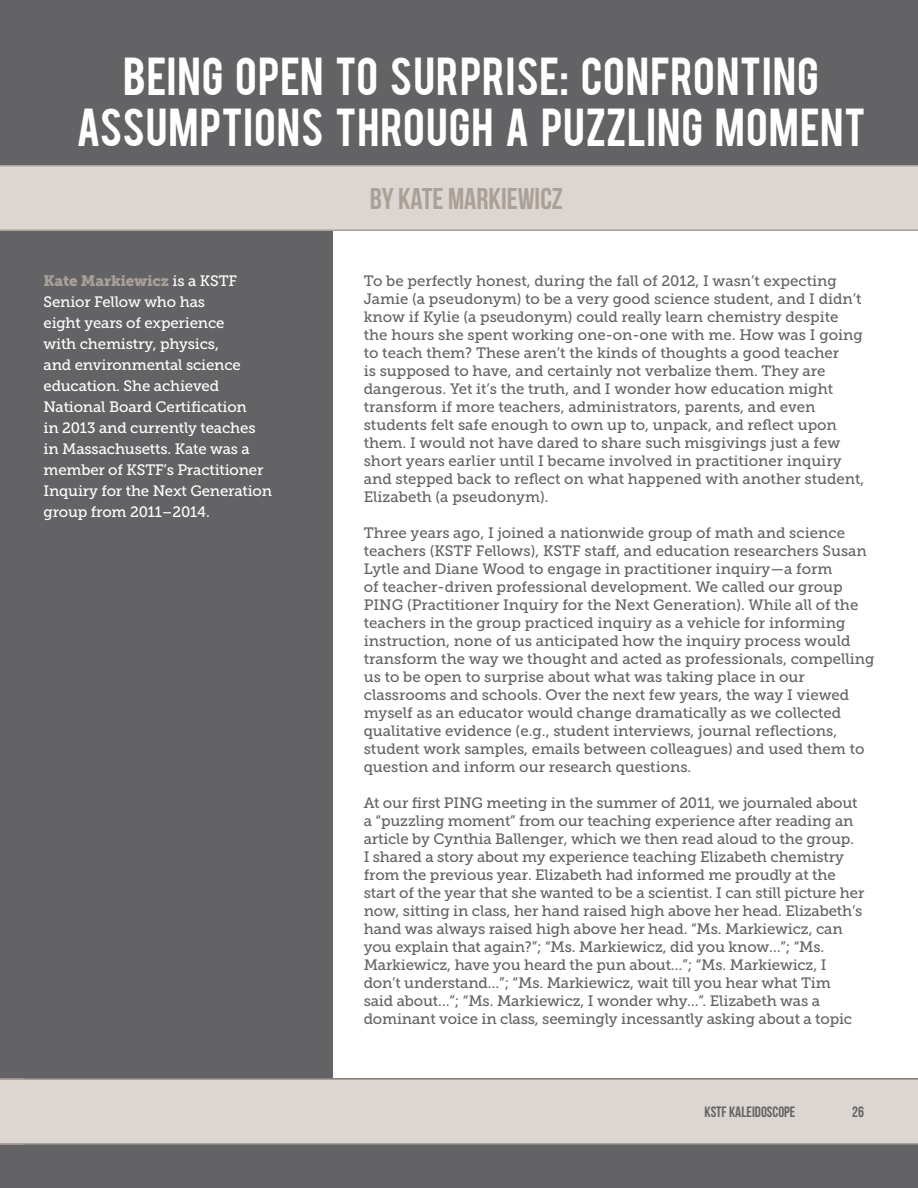
<style>
.page{position:relative;width:918px;height:1188px;background:#fff}
.page>*{position:absolute;margin:0;border:0;box-sizing:border-box;transform-origin:0 0}
.t1{font:42px/50.4px "Bebas";letter-spacing:.02em;color:#fff;text-align:center}
.t2{font:30px "Bebas Neue";color:#aaa097}
.t3{font:15px/18px "Museo Slab 500";color:#636366}
.t4{font:15px/21px "Museo Slab 500";letter-spacing:-.01em;color:#fff}
.t5{font:15px "Museo Slab 900";letter-spacing:-.01em;color:#aaa097}
.t6{font:15px "Bebas Neue";color:#636366}
.s1{font-family:"Museo Slab 500";color:#fff}
</style>
<div class="page">
<div style="left:0;top:0;width:918px;height:186px;background:#636366"></div>
<div style="left:0;top:165px;width:918px;height:66px;background:#dbd6d2"></div>
<div style="left:0;top:231px;width:332px;height:847px;background:#636366"></div>
<div style="left:0;top:1078px;width:918px;height:110px;background:#636366"></div>
<div style="left:0;top:1078px;width:918px;height:66px;background:#dbd6d2"></div>
<h1 class="t1" style="left:76px;top:48px;width:791px">BEING OPEN TO SURPRISE: CONFRONTING<br>ASSUMPTIONS THROUGH A PUZZLING MOMENT</h1>
<p class="t5" style="left:44px;top:272px;width:195px">Kate Markiewicz <span class="s1">is a KSTF</span></p>
<p class="t4" style="left:44px;top:291px;width:230px">Senior Fellow who has<br>eight years of experience<br>with chemistry, physics,<br>and environmental science education. She achieved<br>National Board Certification<br>in 2013 and currently teaches in Massachusetts. Kate was a member of KSTF’s Practitioner<br>Inquiry for the Next Generation group from 2011–2014.</p>
<h2 class="t2" style="left:370px;top:182px;width:195px">BY KATE MARKIEWICZ</h2>
<p class="t3" style="left:364px;top:272px;width:502px">To be perfectly honest, during the fall of 2012, I wasn’t expecting Jamie (a pseudonym) to be a very good science student, and I didn’t know if Kylie (a pseudonym) could really learn chemistry despite the hours she spent working one-on-one with me. How was I going to teach them? These aren’t the kinds of thoughts a good teacher<br>is supposed to have, and certainly not verbalize them. They are dangerous. Yet it’s the truth, and I wonder how education might transform if more teachers, administrators, parents, and even students felt safe enough to own up to, unpack, and reflect upon them. I would not have dared to share such misgivings just a few short years earlier until I became involved in practitioner inquiry and stepped back to reflect on what happened with another student, Elizabeth (a pseudonym).</p>
<p class="t3" style="left:364px;top:524px;width:512px">Three years ago, I joined a nationwide group of math and science teachers (KSTF Fellows), KSTF staff, and education researchers Susan Lytle and Diane Wood to engage in practitioner inquiry—a form<br>of teacher-driven professional development. We called our group PING (Practitioner Inquiry for the Next Generation). While all of the teachers in the group practiced inquiry as a vehicle for informing instruction, none of us anticipated how the inquiry process would transform the way we thought and acted as professionals, compelling us to be open to surprise about what was taking place in our classrooms and schools. Over the next few years, the way I viewed myself as an educator would change dramatically as we collected qualitative evidence (e.g., student interviews, journal reflections, student work samples, emails between colleagues) and used them to question and inform our research questions.</p>
<p class="t3" style="left:364px;top:794px;width:502px">At our first PING meeting in the summer of 2011, we journaled about a “puzzling moment” from our teaching experience after reading an article by Cynthia Ballenger, which we then read aloud to the group.<br>I shared a story about my experience teaching Elizabeth chemistry from the previous year. Elizabeth had informed me proudly at the start of the year that she wanted to be a scientist. I can still picture her now, sitting in class, her hand raised high above her head. Elizabeth’s hand was always raised high above her head. “Ms. Markiewicz, can you explain that again?”; “Ms. Markiewicz, did you know…”; “Ms.<br>Markiewicz, have you heard the pun about…”; “Ms. Markiewicz, I don’t understand…”; “Ms. Markiewicz, wait till you hear what Tim<br>said about…”; “Ms. Markiewicz, I wonder why…”. Elizabeth was a dominant voice in class, seemingly incessantly asking about a topic</p>
<p class="t6" style="left:705px;top:1104px;width:92px">KSTF KALEIDOSCOPE</p>
<p class="t6" style="left:852px;top:1104px;width:13px">26</p>
</div>
